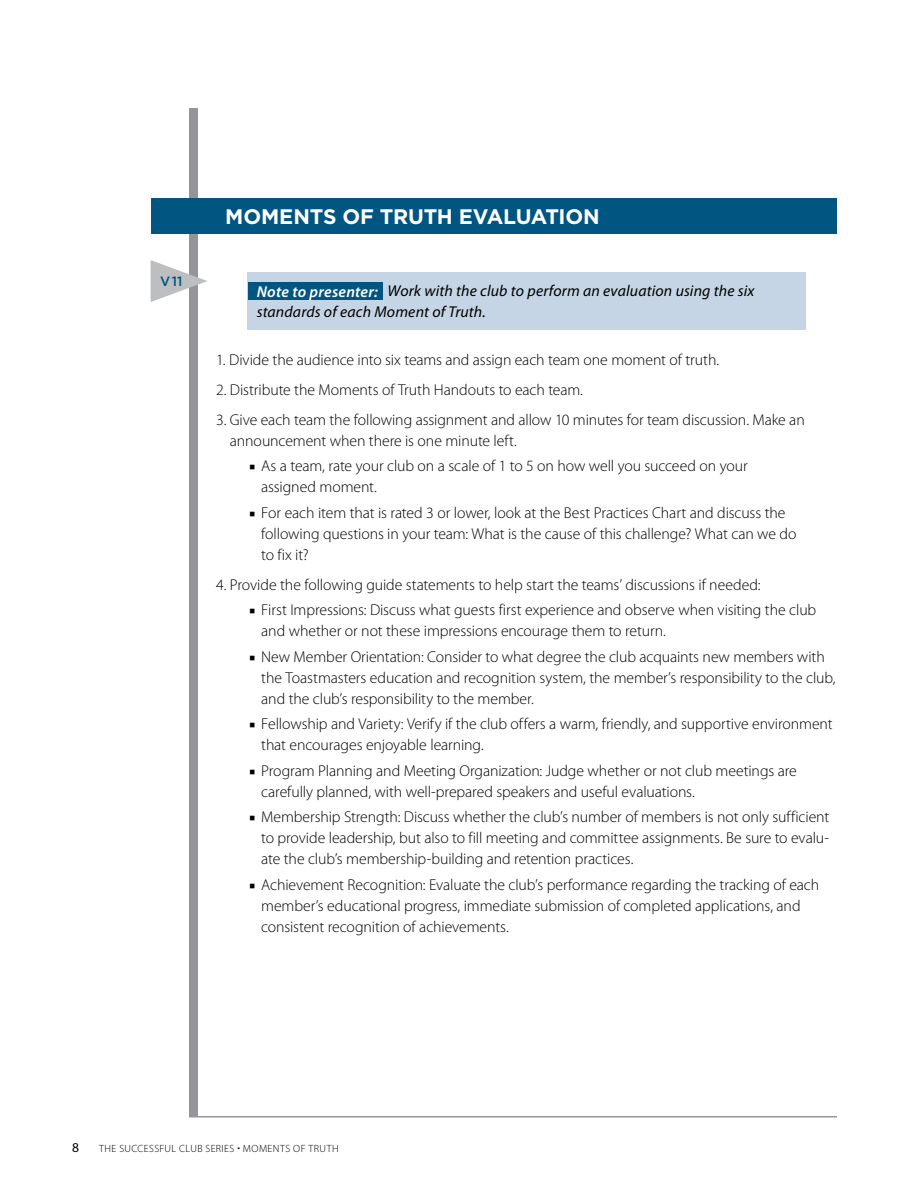
<style>
.page{position:relative;width:918px;height:1188px;background:#fff}
.page>*{position:absolute;margin:0;border:0;box-sizing:border-box;transform-origin:0 0}
.Subs{font:700 21px "Gotham";letter-spacing:-.01em;color:#fff}
.Body_copy_-_no_inden{font:300 15.75px/21px "Myriad Pro";letter-spacing:-.005em;color:#000}
.Presenter{font:italic 15.75px/21px "Myriad Pro";letter-spacing:.01em;color:#000}
.Smaller_Subs{font:500 13.5px "Gotham";color:#005581}
.t1{font:13.5px "Myriad Pro";color:#000}
.t2{font:300 10.5px "Myriad Pro";letter-spacing:.035em;color:#000}
.s1{font-weight:600;color:#fff}
.s2{font-family:"Minion Pro";font-weight:400}
</style>
<div class="page">
<hr style="left:198px;top:1116px;width:639px;height:2px;background:#939598">
<div style="left:189px;top:108px;width:9px;height:1010px;background:#939598"></div>
<div style="left:248px;top:272px;width:558px;height:58px;background:#c5d5e5"></div>
<div style="left:248px;top:282px;width:135px;height:18px;background:#005581"></div>
<div style="left:152px;top:198px;width:685px;height:36px;background:#005581"></div>
<svg style="left:151px;top:260px;width:56px;height:42px"></svg>
<p class="Smaller_Subs" style="left:160px;top:272px;width:24px">V11</p>
<p class="Subs" style="left:225px;top:202px;width:376px">MOMENTS OF TRUTH EVALUATION</p>
<p class="Presenter" style="left:257px;top:280px;width:499px"><span class="s1">Note to presenter:</span> Work with the club to perform an evaluation using the six standards of each Moment of Truth.</p>
<p class="Body_copy_-_no_inden" style="left:216px;top:349px;width:504px">1. Divide the audience into six teams and assign each team one moment of truth.</p>
<p class="Body_copy_-_no_inden" style="left:216px;top:379px;width:368px">2. Distribute the Moments of Truth Handouts to each team.</p>
<p class="Body_copy_-_no_inden" style="left:230px;top:409px;width:576px;text-indent:-14px">3. Give each team the following assignment and allow 10 minutes for team discussion. Make an announcement when there is one minute left.</p>
<p class="Body_copy_-_no_inden" style="left:261px;top:456px;width:488px;text-indent:-12px"><span class="s2">■</span> As a team, rate your club on a scale of 1 to 5 on how well you succeed on your assigned moment.</p>
<p class="Body_copy_-_no_inden" style="left:261px;top:502px;width:537px;text-indent:-12px"><span class="s2">■</span> For each item that is rated 3 or lower, look at the Best Practices Chart and discuss the following questions in your team: What is the cause of this challenge? What can we do to fix it?</p>
<p class="Body_copy_-_no_inden" style="left:216px;top:574px;width:546px">4. Provide the following guide statements to help start the teams’ discussions if needed:</p>
<p class="Body_copy_-_no_inden" style="left:261px;top:600px;width:557px;text-indent:-12px"><span class="s2">■</span> First Impressions: Discuss what guests first experience and observe when visiting the club and whether or not these impressions encourage them to return.</p>
<p class="Body_copy_-_no_inden" style="left:261px;top:646px;width:576px;text-indent:-12px"><span class="s2">■</span> New Member Orientation: Consider to what degree the club acquaints new members with the Toastmasters education and recognition system, the member’s responsibility to the club, and the club’s responsibility to the member.</p>
<p class="Body_copy_-_no_inden" style="left:261px;top:714px;width:573px;text-indent:-12px"><span class="s2">■</span> Fellowship and Variety: Verify if the club offers a warm, friendly, and supportive environment that encourages enjoyable learning.</p>
<p class="Body_copy_-_no_inden" style="left:261px;top:760px;width:537px;text-indent:-12px"><span class="s2">■</span> Program Planning and Meeting Organization: Judge whether or not club meetings are carefully planned, with well-prepared speakers and useful evaluations.</p>
<p class="Body_copy_-_no_inden" style="left:261px;top:807px;width:570px;text-align:justify;text-indent:-12px"><span class="s2">■</span> Membership Strength: Discuss whether the club’s number of members is not only sufficient to provide leadership, but also to fill meeting and committee assignments. Be sure to evalu&shy;ate the club’s membership-building and retention practices.</p>
<p class="Body_copy_-_no_inden" style="left:261px;top:874px;width:559px;text-indent:-12px"><span class="s2">■</span> Achievement Recognition: Evaluate the club’s performance regarding the tracking of each member’s educational progress, immediate submission of completed applications, and consistent recognition of achievements.</p>
<p class="t1" style="left:72px;top:1140px;width:8px">8</p>
<p class="t2" style="left:99px;top:1142px;width:241px">THE SUCCESSFUL CLUB SERIES • MOMENTS OF TRUTH</p>
</div>
